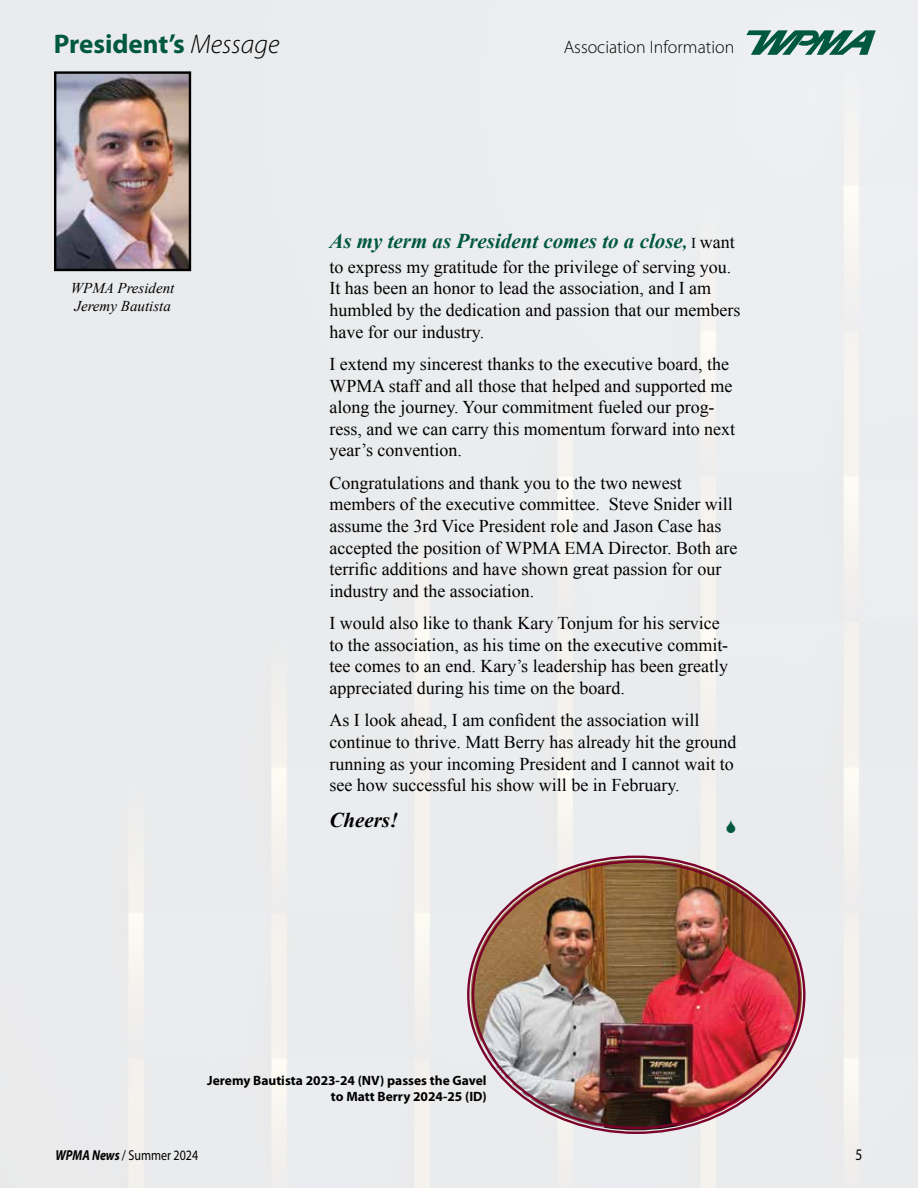
<style>
.page{position:relative;width:918px;height:1188px;background:#eaeced}
.page>*{position:absolute;margin:0;border:0;box-sizing:border-box;transform-origin:0 0}
.t1{font:700 27px "Myriad Pro";color:#00583d}
.t2{font:italic 700 21px "Times New Roman";color:#00583d}
.t3{font:italic 700 21px "Times New Roman";color:#000}
.t4{font:18px/21.6px "Times New Roman";color:#000}
.t5{font:300 18px "Myriad Pro";color:#000}
.t6{font:16.2px "Myriad Pro";color:#000;scale:.83 1}
.t7{font:italic 15px/18px "Times New Roman";color:#000}
.t8{font:14.4px "Myriad Pro";color:#000;scale:.83 1}
.t9{font:700 13.5px/16.2px "Myriad Pro";color:#000;text-align:right}
.s1{font-weight:300;font-style:italic;color:#000}
.s2{font-size:18px}
.s3{font-weight:400;font-style:normal;font-size:15px;color:#000}
.s4{font-weight:400;font-style:normal;font-size:18px;color:#000}
.s5{font-weight:700;font-style:italic}
</style>
<div class="page">
<img style="left:747px;top:30px;width:130px;height:25px">
<img style="left:57px;top:74px;width:131px;height:194px">
<div style="left:54px;top:71px;width:137px;height:200px;border:2px solid #000"></div>
<img style="left:471px;top:859px;width:331px;height:271px">
<svg style="left:727px;top:819px;width:8px;height:14px"></svg>
<h1 class="t1" style="left:54px;top:26px;width:227px">President’s <span class="s1">Message</span></h1>
<p class="t5" style="left:564px;top:36px;width:172px">Association Information</p>
<p class="t7" style="left:71px;top:279px;width:105px">WPMA President<br>Jeremy Bautista</p>
<p class="t2" style="left:329px;top:226px;width:407px">As my term as President comes to a close<span class="s2">,</span> <span class="s3">I</span> <span class="s4">want</span></p>
<p class="t4" style="left:329px;top:256px;width:412px">to express my gratitude for the privilege of serving you.<br>It has been an honor to lead the association, and I am humbled by the dedication and passion that our members have for our industry.</p>
<p class="t4" style="left:329px;top:353px;width:407px">I extend my sincerest thanks to the executive board, the WPMA staff and all those that helped and supported me along the journey. Your commitment fueled our prog&shy;ress, and we can carry this momentum forward into next year’s convention.</p>
<p class="t4" style="left:329px;top:472px;width:410px">Congratulations and thank you to the two newest members of the executive committee. Steve Snider will assume the 3rd Vice President role and Jason Case has accepted the position of WPMA EMA Director. Both are terrific additions and have shown great passion for our industry and the association.</p>
<p class="t4" style="left:329px;top:612px;width:400px">I would also like to thank Kary Tonjum for his service to the association, as his time on the executive commit&shy;tee comes to an end. Kary’s leadership has been greatly appreciated during his time on the board.</p>
<p class="t4" style="left:329px;top:709px;width:408px">As I look ahead, I am confident the association will continue to thrive. Matt Berry has already hit the ground running as your incoming President and I cannot wait to see how successful his show will be in February.</p>
<p class="t3" style="left:329px;top:805px;width:70px">Cheers!</p>
<p class="t9" style="left:207px;top:1072px;width:281px">Jeremy Bautista 2023-24 (NV) passes the Gavel to Matt Berry 2024-25 (ID)</p>
<p class="t8" style="left:56px;top:1146px;width:173px"><span class="s5">WPMA News</span> / Summer 2024</p>
<p class="t6" style="left:856px;top:1144px;width:10px">5</p>
</div>
